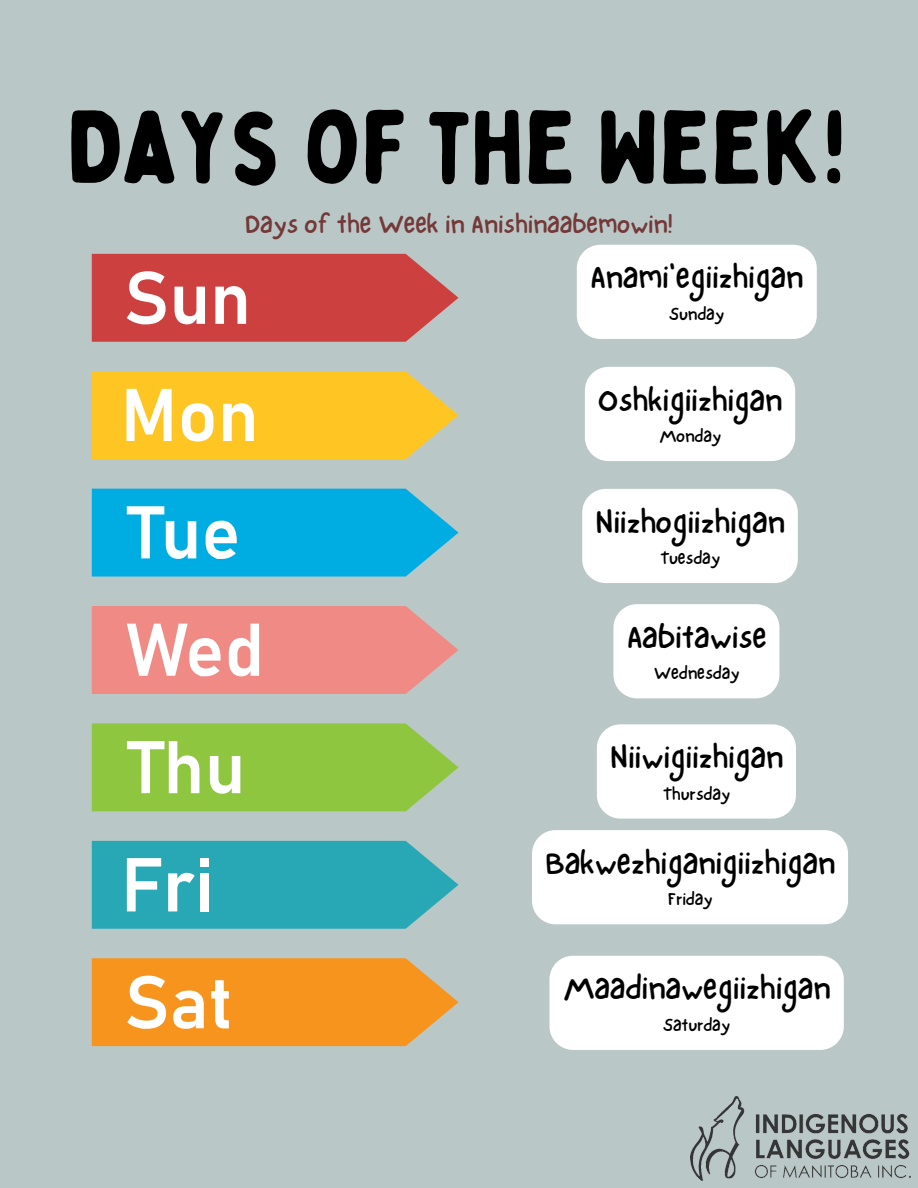
<style>
.page{position:relative;width:918px;height:1188px;background:#bac7c7}
.page>*{position:absolute;margin:0;border:0;box-sizing:border-box;transform-origin:0 0}
.t1{font:102.45px "Bobby Jones Soft";color:#000}
.t2{font:33px "NF One Little Font Regular";color:#000}
.t3{font:26.85px "NF One Little Font Regular";color:#743838}
.t4{font:18px "NF One Little Font Regular";color:#000}
</style>
<div class="page">
<svg style="left:92px;top:254px;width:367px;height:88px;background:#ce5858"></svg>
<svg style="left:92px;top:371px;width:367px;height:88px;background:#f9ca42"></svg>
<svg style="left:92px;top:489px;width:367px;height:88px;background:#1fb4e1"></svg>
<svg style="left:92px;top:606px;width:366px;height:88px;background:#ed9995"></svg>
<svg style="left:92px;top:723px;width:367px;height:88px;background:#99ca57"></svg>
<svg style="left:92px;top:958px;width:367px;height:88px;background:#f29f39"></svg>
<svg style="left:92px;top:841px;width:367px;height:88px;background:#3caeb9"></svg>
<div style="left:200px;top:873px;width:9px;height:38px;background:#fff"></div>
<div style="left:200px;top:858px;width:9px;height:9px;background:#fff"></div>
<div style="left:613px;top:604px;width:166px;height:94px;background:#fff"></div>
<div style="left:582px;top:489px;width:216px;height:94px;background:#fff"></div>
<div style="left:585px;top:367px;width:210px;height:94px;background:#fff"></div>
<div style="left:597px;top:724px;width:199px;height:95px;background:#fff"></div>
<div style="left:532px;top:830px;width:316px;height:94px;background:#fff"></div>
<div style="left:549px;top:956px;width:295px;height:94px;background:#fff"></div>
<div style="left:577px;top:245px;width:240px;height:94px;background:#fff"></div>
<img style="left:690px;top:1096px;width:221px;height:85px">
<p class="t1" style="left:67px;top:84px;width:780px">DAYS OF THE WEEK!</p>
<p class="t3" style="left:245px;top:208px;width:430px">Days of the Week in Anishinaabemowin!</p>
<p class="t2" style="left:590px;top:258px;width:215px">Anami'egiizhigan</p>
<p class="t4" style="left:669px;top:303px;width:56px">Sunday</p>
<p class="t2" style="left:598px;top:380px;width:186px">Oshkigiizhigan</p>
<p class="t4" style="left:659px;top:425px;width:63px">Monday</p>
<p class="t2" style="left:595px;top:502px;width:191px">Niizhogiizhigan</p>
<p class="t4" style="left:660px;top:547px;width:61px">Tuesday</p>
<p class="t2" style="left:627px;top:617px;width:141px">Aabitawise</p>
<p class="t4" style="left:654px;top:663px;width:87px">Wednesday</p>
<p class="t2" style="left:610px;top:737px;width:175px">Niiwigiizhigan</p>
<p class="t4" style="left:663px;top:783px;width:68px">Thursday</p>
<p class="t2" style="left:545px;top:843px;width:291px">Bakwezhiganigiizhigan</p>
<p class="t4" style="left:668px;top:889px;width:46px">Friday</p>
<p class="t2" style="left:563px;top:969px;width:269px">Maadinawegiizhigan</p>
<p class="t4" style="left:663px;top:1014px;width:68px">Saturday</p>
</div>
